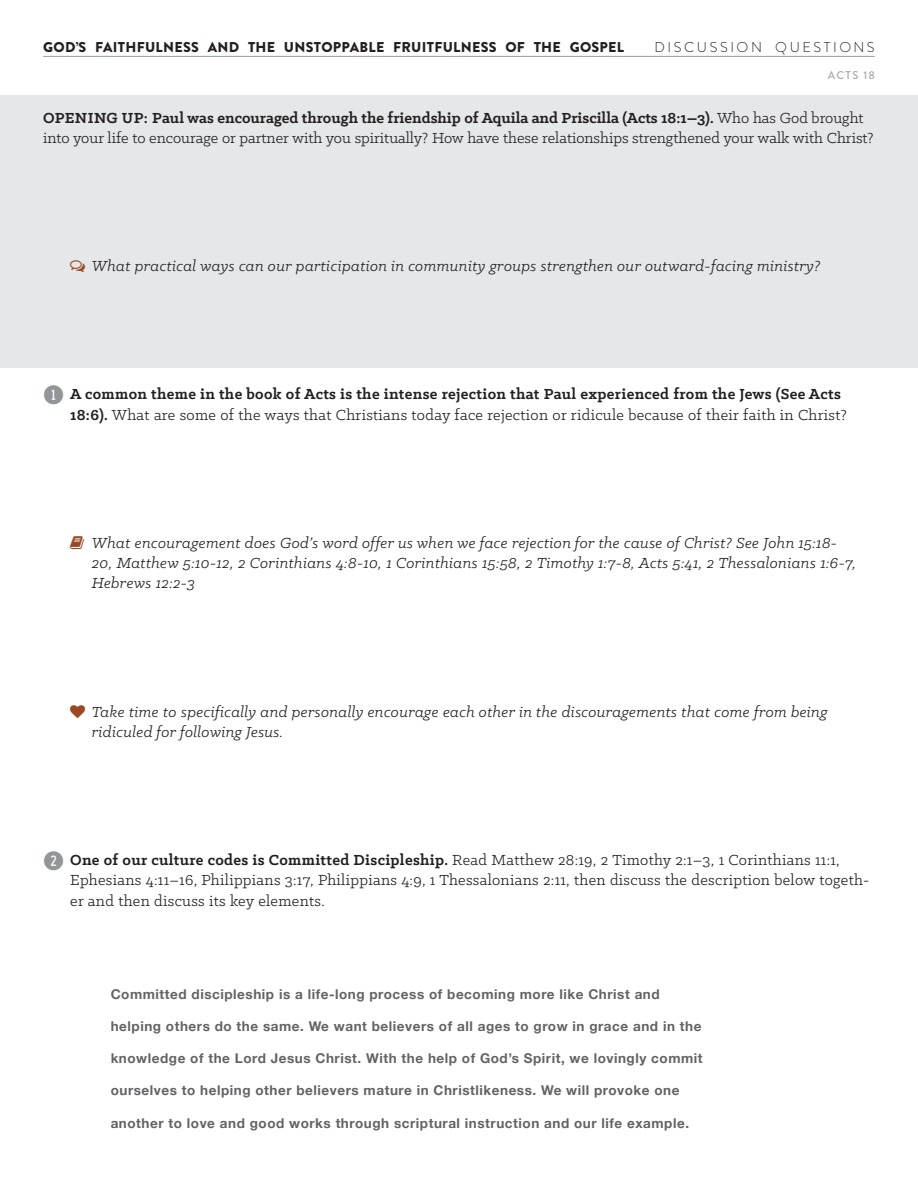
<style>
.page{position:relative;width:918px;height:1188px;background:#fff}
.page>*{position:absolute;margin:0;border:0;box-sizing:border-box;transform-origin:0 0}
.t1{font:italic 16.5px/20.2px "Klinic Slab";letter-spacing:.02em;color:#231f20}
.cgroup_question{font:16.5px/20.2px "Klinic Slab";letter-spacing:.02em;color:#231f20}
.cgroup_question-2{font:16.5px/20.2px "Klinic Slab";color:#231f20}
.t2{font:700 16.5px/20.2px "Klinic Slab";letter-spacing:.02em;color:#231f20}
.C_Group_Header{font:900 14.25px "Brandon Grotesque";letter-spacing:.02em;color:#231f20}
.C_Group_Header-2{font:300 14.25px "Brandon Grotesque";letter-spacing:.18em;color:#231f20}
.Cgroup_Subpoint{font:700 13.5px "Helvetica Neue";letter-spacing:.04em;color:#636366}
.C_Group_Header-3{font:500 11.25px "Brandon Grotesque";letter-spacing:.12em;color:#a8a9ad}
.s1{font-weight:700}
.s2{color:#9a4826}
.s3{font-family:"Zandvoort Closed";font-weight:400;font-size:25.5px;color:#939598}
.s4{font-weight:400}
.s5{font-family:"Zandvoort Closed";font-size:25.5px;color:#939598}
</style>
<div class="page">
<div style="left:0;top:95px;width:918px;height:272px;background:#e6e7e9"></div>
<hr style="left:43px;top:56px;width:832px;height:1px;background:#999b9e">
<p class="C_Group_Header" style="left:43px;top:37px;width:582px">GOD’S FAITHFULNESS AND THE UNSTOPPABLE FRUITFULNESS OF THE GOSPEL</p>
<p class="C_Group_Header-2" style="left:654px;top:37px;width:222px">DISCUSSION QUESTIONS</p>
<p class="C_Group_Header-3" style="left:828px;top:67px;width:49px">ACTS 18</p>
<p class="cgroup_question-2" style="left:43px;top:107px;width:832px"><span class="s1">OPENING UP: Paul was encouraged through the friendship of Aquila and Priscilla (Acts 18:1–3).</span> Who has God brought into your life to encourage or partner with you spiritually? How have these relationships strengthened your walk with Christ?</p>
<p class="t1" style="left:70px;top:255px;width:751px"><span class="s2">➢</span> What practical ways can our participation in community groups strengthen our outward-facing ministry?</p>
<p class="t2" style="left:70px;top:384px;width:778px;text-indent:-27px"><span class="s3">1</span> A common theme in the book of Acts is the intense rejection that Paul experienced from the Jews (See Acts<br>18:6). <span class="s4">What are some of the ways that Christians today face rejection or ridicule because of their faith in Christ?</span></p>
<p class="t1" style="left:92px;top:532px;width:766px">What encouragement does God’s word offer us when we face rejection for the cause of Christ? See John 15:18-<br>20, Matthew 5:10-12, 2 Corinthians 4:8-10, 1 Corinthians 15:58, 2 Timothy 1:7-8, Acts 5:41, 2 Thessalonians 1:6-7,<br>Hebrews 12:2-3</p>
<p class="t1" style="left:92px;top:701px;width:737px">Take time to specifically and personally encourage each other in the discouragements that come from being ridiculed for following Jesus.</p>
<p class="cgroup_question" style="left:70px;top:849px;width:801px;text-indent:-27px"><span class="s5">2</span> <span class="s1">One of our culture codes is Committed Discipleship.</span> Read Matthew 28:19, 2 Timothy 2:1–3, 1 Corinthians 11:1,<br>Ephesians 4:11–16, Philippians 3:17, Philippians 4:9, 1 Thessalonians 2:11, then discuss the description below togeth&shy;er and then discuss its key elements.</p>
<p class="Cgroup_Subpoint" style="left:111px;top:983px;width:551px">Committed discipleship is a life-long process of becoming more like Christ and</p>
<p class="Cgroup_Subpoint" style="left:111px;top:1015px;width:592px">helping others do the same. We want believers of all ages to grow in grace and in the</p>
<p class="Cgroup_Subpoint" style="left:111px;top:1048px;width:594px">knowledge of the Lord Jesus Christ. With the help of God’s Spirit, we lovingly commit</p>
<p class="Cgroup_Subpoint" style="left:111px;top:1080px;width:570px">ourselves to helping other believers mature in Christlikeness. We will provoke one</p>
<p class="Cgroup_Subpoint" style="left:111px;top:1112px;width:580px">another to love and good works through scriptural instruction and our life example.</p>
</div>
